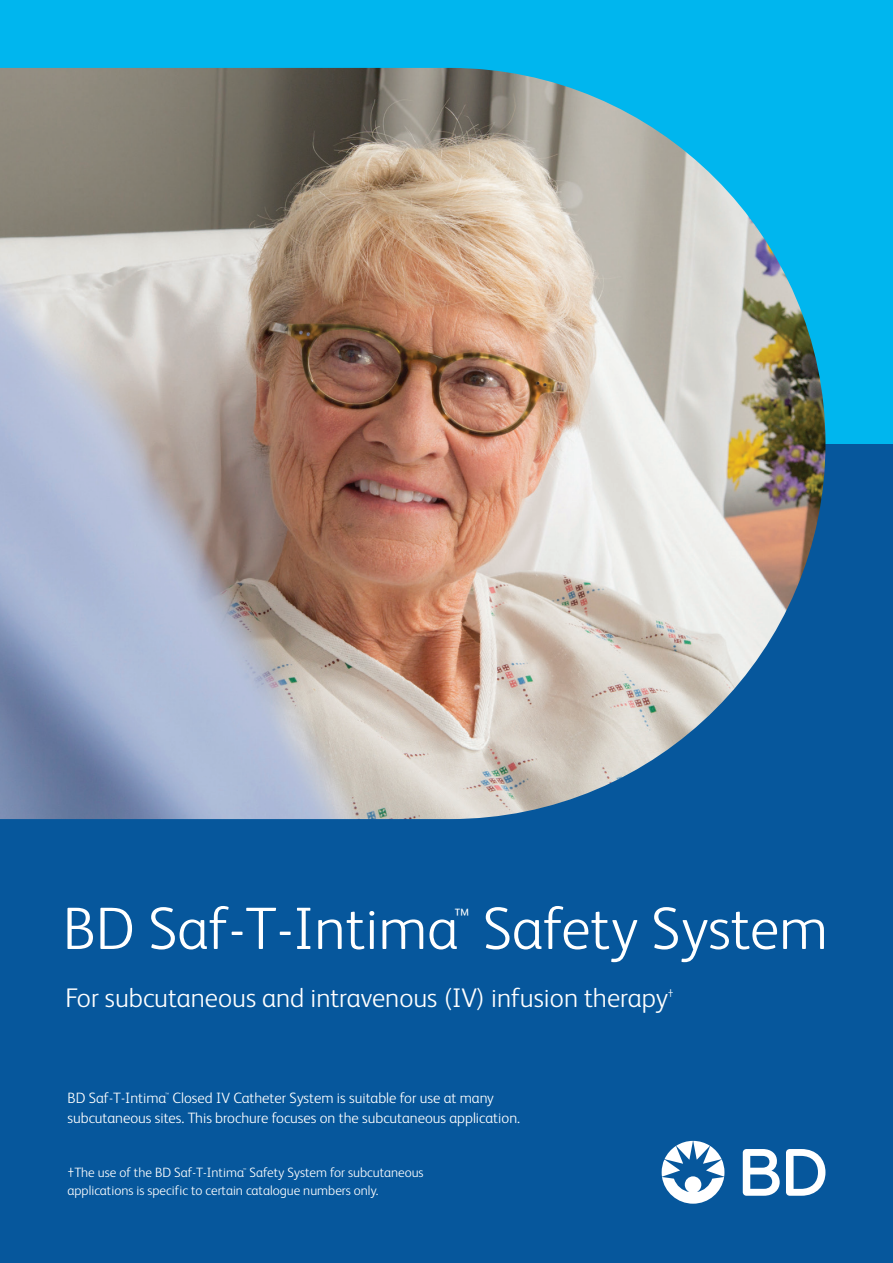
<style>
.page{position:relative;width:893px;height:1263px;background:#fff}
.page>*{position:absolute;margin:0;border:0;box-sizing:border-box;transform-origin:0 0}
.Headline_2{font:300 60px "FS Albert Pro";color:#fff}
.Subhead_2{font:300 27px "FS Albert Pro";color:#fff}
.Headline_2-2{font:300 25.2px "FS Albert Pro";color:#fff}
.Body{font:300 15px "FS Albert Pro";color:#fff}
.Specs_Numbered{font:300 13.5px "FS Albert Pro";color:#fff}
.Subhead_2-2{font:300 11.4px "FS Albert Pro";color:#fff}
.Body-2{font:300 6.3px "FS Albert Pro";color:#fff}
.Specs_Numbered-2{font:300 5.7px "FS Albert Pro";color:#fff}
</style>
<div class="page">
<div style="left:0;top:443px;width:893px;height:820px;background:#06579c"></div>
<div style="left:0;top:0;width:893px;height:443px;background:#00b6ee"></div>
<img style="left:0;top:68px;width:825px;height:751px">
<svg style="left:743px;top:1149px;width:82px;height:47px"></svg>
<svg style="left:662px;top:1141px;width:62px;height:63px"></svg>
<p class="Headline_2" style="left:63px;top:887px;width:767px">BD Saf-T-Intima Safety System</p>
<p class="Headline_2-2" style="left:455px;top:900px;width:16px">™</p>
<p class="Subhead_2" style="left:65px;top:980px;width:604px">For subcutaneous and intravenous (IV) infusion therapy</p>
<p class="Subhead_2-2" style="left:668px;top:985px;width:7px">†</p>
<p class="Body" style="left:68px;top:1087px;width:428px">BD Saf-T-Intima Closed IV Catheter System is suitable for use at many</p>
<p class="Body-2" style="left:166px;top:1090px;width:5px">™</p>
<p class="Body" style="left:68px;top:1107px;width:454px">subcutaneous sites. This brochure focuses on the subcutaneous application.</p>
<p class="Specs_Numbered" style="left:68px;top:1163px;width:358px">†The use of the BD Saf-T-Intima Safety System for subcutaneous</p>
<p class="Specs_Numbered-2" style="left:243px;top:1166px;width:5px">™</p>
<p class="Specs_Numbered" style="left:68px;top:1181px;width:313px">applications is specific to certain catalogue numbers only.</p>
</div>
